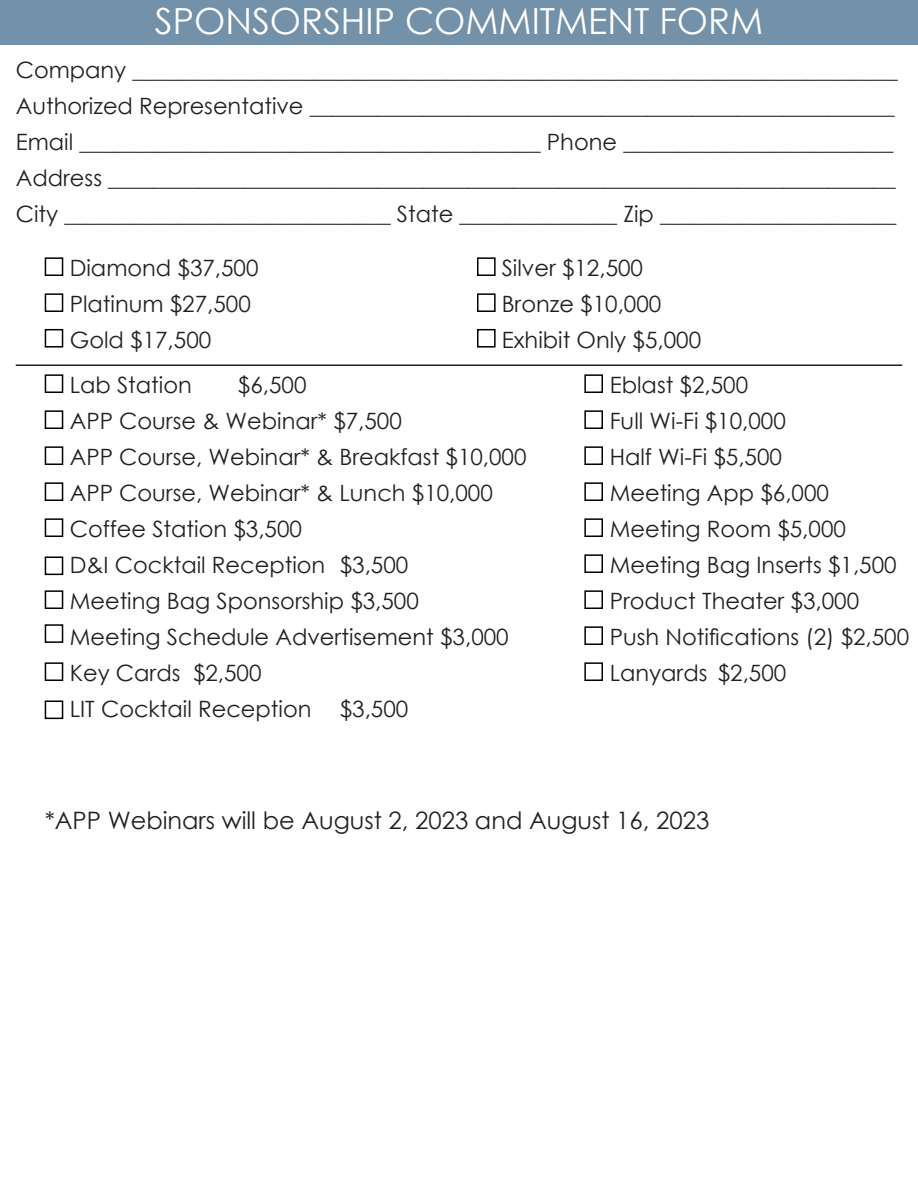
<style>
.page{position:relative;width:918px;height:1188px;background:#fff}
.page>*{position:absolute;margin:0;border:0;box-sizing:border-box;transform-origin:0 0}
.t1{font:36px "Century Gothic";color:#fff}
.t2{font:24px "Century Gothic";color:#231f20}
.t3{font:22.5px "Century Gothic";color:#231f20}
</style>
<div class="page">
<div style="left:0;top:0;width:918px;height:45px;background:#7391a8"></div>
<hr style="left:16px;top:364px;width:886px;height:2px;background:#231f20">
<div style="left:45px;top:257px;width:18px;height:19px;border:2px solid #000"></div>
<div style="left:45px;top:293px;width:18px;height:19px;border:2px solid #000"></div>
<div style="left:45px;top:329px;width:18px;height:19px;border:2px solid #000"></div>
<div style="left:45px;top:374px;width:18px;height:19px;border:2px solid #000"></div>
<div style="left:477px;top:329px;width:19px;height:19px;border:2px solid #000"></div>
<div style="left:477px;top:293px;width:19px;height:19px;border:2px solid #000"></div>
<div style="left:477px;top:257px;width:19px;height:19px;border:2px solid #000"></div>
<div style="left:45px;top:590px;width:18px;height:19px;border:2px solid #000"></div>
<div style="left:45px;top:556px;width:18px;height:19px;border:2px solid #000"></div>
<div style="left:45px;top:518px;width:18px;height:19px;border:2px solid #000"></div>
<div style="left:45px;top:482px;width:18px;height:19px;border:2px solid #000"></div>
<div style="left:45px;top:446px;width:18px;height:19px;border:2px solid #000"></div>
<div style="left:45px;top:410px;width:18px;height:19px;border:2px solid #000"></div>
<div style="left:584px;top:374px;width:19px;height:19px;border:2px solid #000"></div>
<div style="left:584px;top:410px;width:19px;height:19px;border:2px solid #000"></div>
<div style="left:584px;top:554px;width:19px;height:19px;border:2px solid #000"></div>
<div style="left:584px;top:518px;width:19px;height:19px;border:2px solid #000"></div>
<div style="left:584px;top:482px;width:19px;height:19px;border:2px solid #000"></div>
<div style="left:584px;top:446px;width:19px;height:19px;border:2px solid #000"></div>
<div style="left:584px;top:590px;width:19px;height:19px;border:2px solid #000"></div>
<div style="left:45px;top:624px;width:18px;height:19px;border:2px solid #000"></div>
<div style="left:584px;top:662px;width:19px;height:19px;border:2px solid #000"></div>
<div style="left:584px;top:626px;width:19px;height:19px;border:2px solid #000"></div>
<div style="left:45px;top:662px;width:18px;height:19px;border:2px solid #000"></div>
<div style="left:45px;top:700px;width:18px;height:19px;border:2px solid #000"></div>
<p class="t1" style="left:155px;top:-4px;width:610px">SPONSORSHIP COMMITMENT FORM</p>
<p class="t3" style="left:16px;top:54px;width:883px">Company ____________________________________________________________________</p>
<p class="t3" style="left:16px;top:90px;width:881px">Authorized Representative ____________________________________________________</p>
<p class="t3" style="left:16px;top:126px;width:879px">Email _________________________________________ Phone ________________________</p>
<p class="t3" style="left:16px;top:162px;width:882px">Address ______________________________________________________________________</p>
<p class="t3" style="left:16px;top:198px;width:882px">City _____________________________ State ______________ Zip _____________________</p>
<p class="t3" style="left:70px;top:252px;width:190px">Diamond $37,500</p>
<p class="t3" style="left:502px;top:252px;width:143px">Silver $12,500</p>
<p class="t3" style="left:70px;top:288px;width:183px">Platinum $27,500</p>
<p class="t3" style="left:502px;top:288px;width:161px">Bronze $10,000</p>
<p class="t3" style="left:70px;top:324px;width:143px">Gold $17,500</p>
<p class="t3" style="left:502px;top:324px;width:201px">Exhibit Only $5,000</p>
<p class="t3" style="left:70px;top:369px;width:124px">Lab Station</p>
<p class="t3" style="left:238px;top:369px;width:70px">$6,500</p>
<p class="t3" style="left:610px;top:369px;width:140px">Eblast $2,500</p>
<p class="t3" style="left:70px;top:405px;width:334px">APP Course &amp; Webinar* $7,500</p>
<p class="t3" style="left:610px;top:405px;width:178px">Full Wi-Fi $10,000</p>
<p class="t3" style="left:70px;top:441px;width:458px">APP Course, Webinar* &amp; Breakfast $10,000</p>
<p class="t3" style="left:610px;top:441px;width:174px">Half Wi-Fi $5,500</p>
<p class="t3" style="left:70px;top:477px;width:425px">APP Course, Webinar* &amp; Lunch $10,000</p>
<p class="t3" style="left:610px;top:477px;width:221px">Meeting App $6,000</p>
<p class="t3" style="left:70px;top:513px;width:234px">Coffee Station $3,500</p>
<p class="t3" style="left:610px;top:513px;width:238px">Meeting Room $5,000</p>
<p class="t3" style="left:70px;top:549px;width:340px">D&amp;I Cocktail Reception $3,500</p>
<p class="t3" style="left:610px;top:549px;width:288px">Meeting Bag Inserts $1,500</p>
<p class="t3" style="left:70px;top:585px;width:351px">Meeting Bag Sponsorship $3,500</p>
<p class="t3" style="left:610px;top:585px;width:251px">Product Theater $3,000</p>
<p class="t3" style="left:70px;top:621px;width:440px">Meeting Schedule Advertisement $3,000</p>
<p class="t3" style="left:610px;top:621px;width:301px">Push Notifications (2) $2,500</p>
<p class="t3" style="left:70px;top:657px;width:193px">Key Cards $2,500</p>
<p class="t3" style="left:610px;top:657px;width:178px">Lanyards $2,500</p>
<p class="t3" style="left:70px;top:693px;width:243px">LIT Cocktail Reception</p>
<p class="t3" style="left:340px;top:693px;width:70px">$3,500</p>
<p class="t2" style="left:45px;top:803px;width:666px">*APP Webinars will be August 2, 2023 and August 16, 2023</p>
</div>
